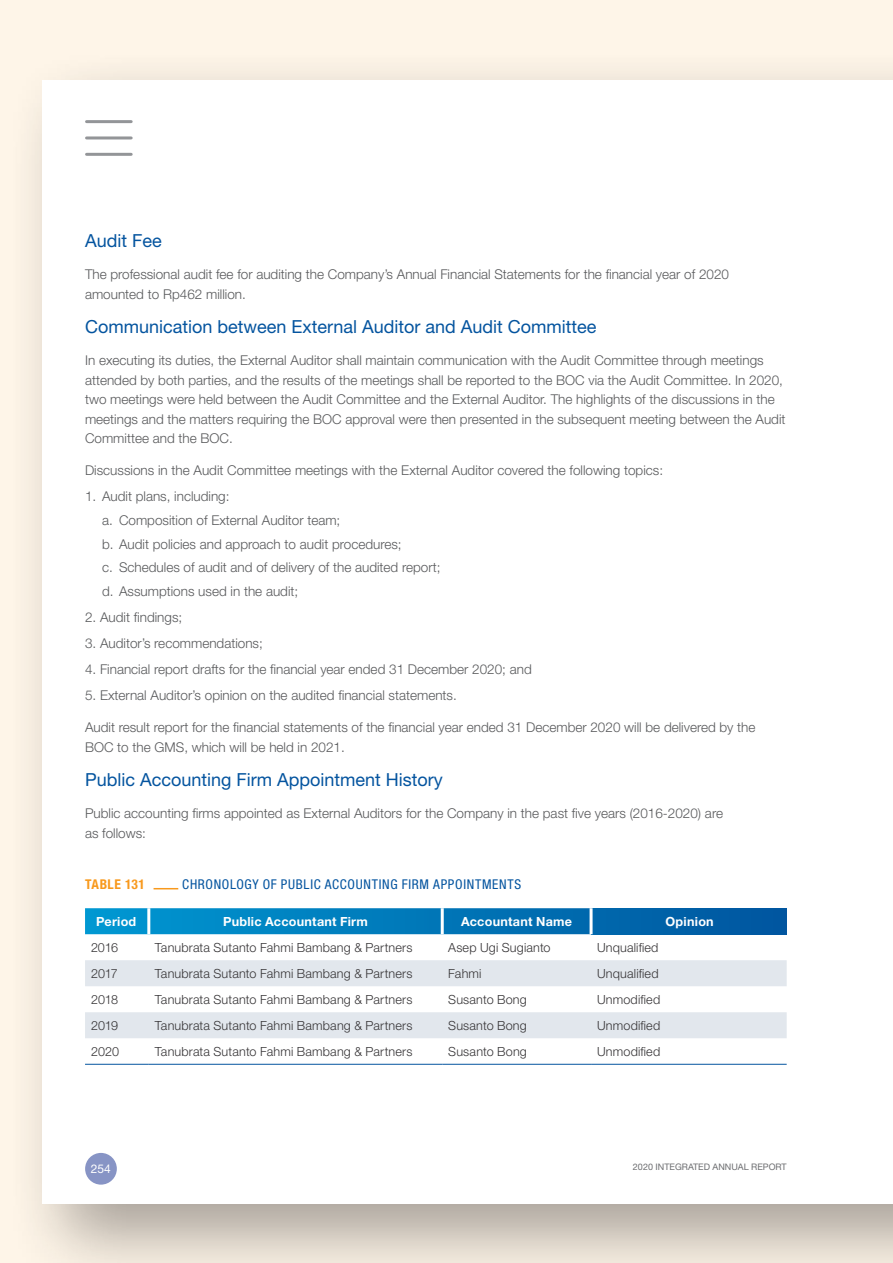
<style>
.page{position:relative;width:893px;height:1263px;background:#fef5e8}
.page>*{position:absolute;margin:0;border:0;box-sizing:border-box;transform-origin:0 0}
.t1{font:18px "Helvetica Neue LT Std";color:#04549f}
.t2{font:300 13.5px/19.5px "Helvetica Neue LT Std";color:#58595b}
.t3{font:condensed 13.5px "Helvetica Neue LT Std";letter-spacing:.05em;color:#04549f}
.t4{font:700 condensed 13.5px "Helvetica Neue LT Std";letter-spacing:.035em;color:#f8991d}
.t5{font:300 12.6px "Helvetica Neue LT Std";letter-spacing:.015em;color:#363436}
.t6{font:700 12.6px "Helvetica Neue LT Std";letter-spacing:.02em;color:#fff}
.t7{font:12px "Helvetica Neue LT Std";color:#fff}
.t8{font:9px "Helvetica Neue LT Std";color:#6d6e71}
</style>
<div class="page">
<div style="left:6px;top:48px;width:887px;height:1215px;background:#231f20;opacity:.4"></div>
<div style="left:43px;top:80px;width:850px;height:1123px;background:#fff"></div>
<svg style="left:154px;top:888px;width:24px;height:1px"></svg>
<svg style="left:85px;top:908px;width:505px;height:26px;background:#0281bf"></svg>
<div style="left:591px;top:908px;width:196px;height:26px;background:#005fa6"></div>
<svg style="left:85px;top:960px;width:702px;height:78px;fill:#e2e7ed"></svg>
<hr style="left:147px;top:908px;width:3px;height:26px;background:#fff">
<hr style="left:441px;top:908px;width:3px;height:26px;background:#fff">
<hr style="left:590px;top:908px;width:3px;height:26px;background:#fff">
<hr style="left:85px;top:1064px;width:64px;height:1px;background:#04549f">
<hr style="left:149px;top:1064px;width:293px;height:1px;background:#04549f">
<hr style="left:442px;top:1064px;width:149px;height:1px;background:#04549f">
<hr style="left:591px;top:1064px;width:196px;height:1px;background:#04549f">
<hr style="left:87px;top:120px;width:44px;height:3px;background:#939598">
<hr style="left:87px;top:136px;width:44px;height:3px;background:#939598">
<hr style="left:87px;top:153px;width:44px;height:3px;background:#939598">
<div style="left:85px;top:1153px;width:32px;height:31px;background:#8794c5;border-radius:50%"></div>
<h1 class="t1" style="left:85px;top:230px;width:78px">Audit Fee</h1>
<p class="t2" style="left:85px;top:264px;width:645px">The professional audit fee for auditing the Company’s Annual Financial Statements for the financial year of 2020 amounted to Rp462 million.</p>
<h1 class="t1" style="left:85px;top:316px;width:513px">Communication between External Auditor and Audit Committee</h1>
<p class="t2" style="left:85px;top:350px;width:702px">In executing its duties, the External Auditor shall maintain communication with the Audit Committee through meetings attended by both parties, and the results of the meetings shall be reported to the BOC via the Audit Committee. In 2020, two meetings were held between the Audit Committee and the External Auditor. The highlights of the discussions in the meetings and the matters requiring the BOC approval were then presented in the subsequent meeting between the Audit Committee and the BOC.</p>
<p class="t2" style="left:85px;top:460px;width:580px">Discussions in the Audit Committee meetings with the External Auditor covered the following topics:</p>
<p class="t2" style="left:102px;top:484px;width:340px;line-height:23.7px;text-indent:-17px">1. Audit plans, including:<br>a. Composition of External Auditor team;<br>b. Audit policies and approach to audit procedures;<br>c. Schedules of audit and of delivery of the audited report; d. Assumptions used in the audit;</p>
<p class="t2" style="left:85px;top:607px;width:99px">2. Audit findings;</p>
<p class="t2" style="left:85px;top:633px;width:179px">3. Auditor’s recommendations;</p>
<p class="t2" style="left:85px;top:659px;width:448px">4. Financial report drafts for the financial year ended 31 December 2020; and</p>
<p class="t2" style="left:85px;top:685px;width:373px">5. External Auditor’s opinion on the audited financial statements.</p>
<p class="t2" style="left:85px;top:717px;width:672px">Audit result report for the financial statements of the financial year ended 31 December 2020 will be delivered by the<br>BOC to the GMS, which will be held in 2021.</p>
<h1 class="t1" style="left:85px;top:769px;width:359px">Public Accounting Firm Appointment History</h1>
<p class="t2" style="left:85px;top:803px;width:639px">Public accounting firms appointed as External Auditors for the Company in the past five years (2016-2020) are as follows:</p>
<p class="t4" style="left:85px;top:876px;width:61px">TABLE 131</p>
<p class="t3" style="left:182px;top:877px;width:340px">CHRONOLOGY OF PUBLIC ACCOUNTING FIRM APPOINTMENTS</p>
<p class="t6" style="left:96px;top:913px;width:42px">Period</p>
<p class="t6" style="left:223px;top:913px;width:146px">Public Accountant Firm</p>
<p class="t6" style="left:461px;top:913px;width:113px">Accountant Name</p>
<p class="t6" style="left:665px;top:913px;width:50px">Opinion</p>
<p class="t5" style="left:91px;top:939px;width:29px">2016</p>
<p class="t5" style="left:155px;top:939px;width:259px">Tanubrata Sutanto Fahmi Bambang &amp; Partners</p>
<p class="t5" style="left:448px;top:939px;width:104px">Asep Ugi Sugianto</p>
<p class="t5" style="left:597px;top:939px;width:63px">Unqualified</p>
<p class="t5" style="left:91px;top:965px;width:28px">2017</p>
<p class="t5" style="left:155px;top:965px;width:259px">Tanubrata Sutanto Fahmi Bambang &amp; Partners</p>
<p class="t5" style="left:448px;top:965px;width:35px">Fahmi</p>
<p class="t5" style="left:597px;top:965px;width:63px">Unqualified</p>
<p class="t5" style="left:91px;top:991px;width:29px">2018</p>
<p class="t5" style="left:155px;top:991px;width:259px">Tanubrata Sutanto Fahmi Bambang &amp; Partners</p>
<p class="t5" style="left:448px;top:991px;width:80px">Susanto Bong</p>
<p class="t5" style="left:597px;top:991px;width:65px">Unmodified</p>
<p class="t5" style="left:91px;top:1017px;width:29px">2019</p>
<p class="t5" style="left:155px;top:1017px;width:259px">Tanubrata Sutanto Fahmi Bambang &amp; Partners</p>
<p class="t5" style="left:448px;top:1017px;width:80px">Susanto Bong</p>
<p class="t5" style="left:597px;top:1017px;width:65px">Unmodified</p>
<p class="t5" style="left:91px;top:1043px;width:29px">2020</p>
<p class="t5" style="left:155px;top:1043px;width:259px">Tanubrata Sutanto Fahmi Bambang &amp; Partners</p>
<p class="t5" style="left:448px;top:1043px;width:80px">Susanto Bong</p>
<p class="t5" style="left:597px;top:1043px;width:65px">Unmodified</p>
<p class="t7" style="left:91px;top:1162px;width:22px">254</p>
<p class="t8" style="left:633px;top:1161px;width:155px">2020 INTEGRATED ANNUAL REPORT</p>
</div>
